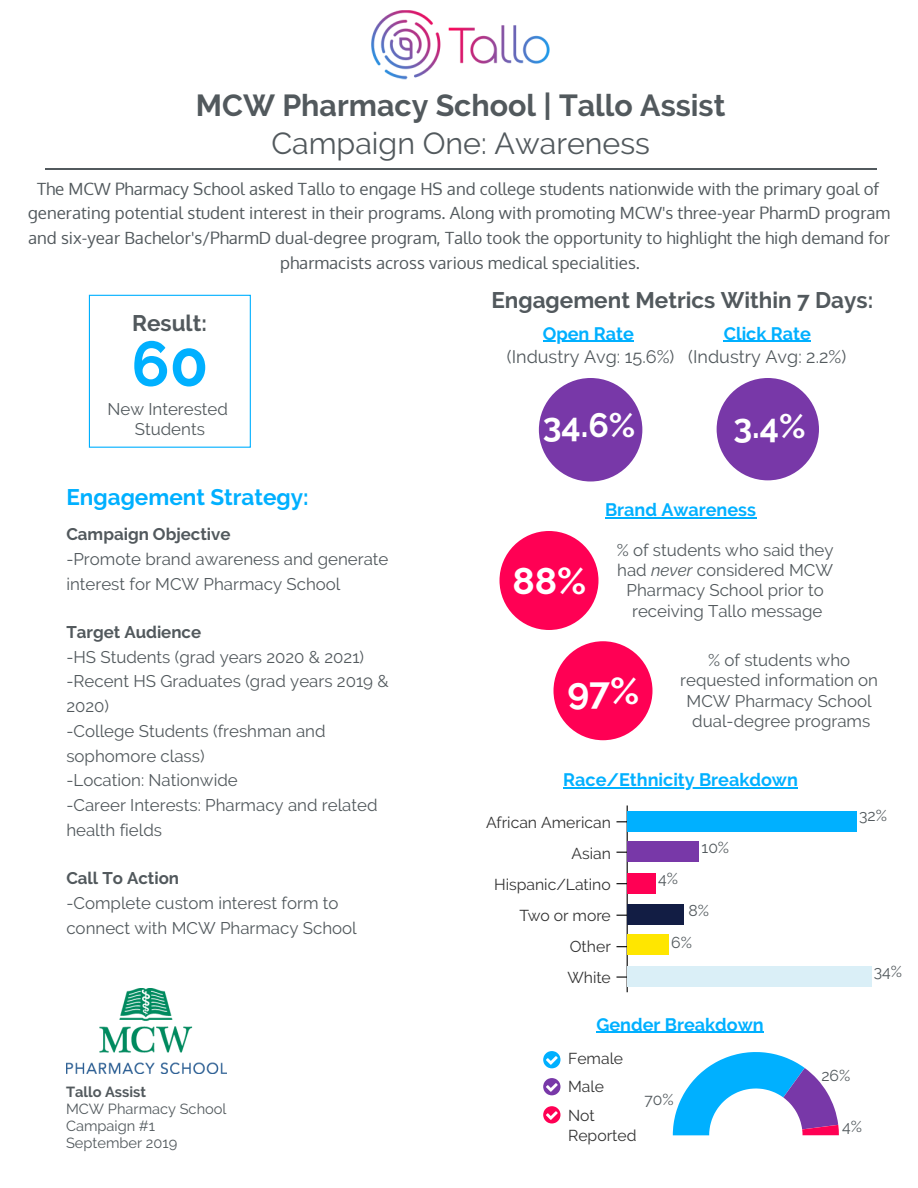
<style>
.page{position:relative;width:918px;height:1188px;background:#fff}
.page>*{position:absolute;margin:0;border:0;box-sizing:border-box;transform-origin:0 0}
.t1{font:700 63px "Raleway";color:#00b0ff}
.t2{font:700 37.2px "Raleway";color:#fff}
.t3{font:700 33.75px "Raleway";color:#fff}
.t4{font:700 30.3px "Raleway";color:#52595d}
.t5{font:30.3px "Raleway";color:#52595d}
.t6{font:700 22.5px "Raleway";color:#52595d}
.t7{font:700 22.5px "Raleway";color:#00b0ff}
.t8{font:700 18px "Raleway";color:#00b0ff}
.t9{font:18px "Raleway";color:#52595d}
.t10{font:16.8px/24.8px "Raleway";color:#52595d}
.t11{font:16.8px/24.8px "Oxygen";color:#52595d;text-align:center}
.t12{font:700 16.8px "Raleway";color:#52595d}
.t13{font:15.75px/31.2px "Raleway";color:#333;text-align:right}
.t14{font:15.75px/32.7px "Raleway";color:#52595d}
.t15{font:14.7px/16.8px "Raleway";color:#52595d}
.t16{font:700 14.7px "Raleway";color:#52595d}
.s1{font-style:italic}
</style>
<div class="page">
<svg style="left:617px;top:976px;width:10px;height:2px"></svg>
<hr style="left:627px;top:805px;width:1px;height:187px;background:#000">
<div style="left:628px;top:811px;width:229px;height:20px;background:#00b0ff"></div>
<div style="left:628px;top:841px;width:71px;height:21px;background:#7838a8"></div>
<div style="left:628px;top:873px;width:28px;height:20px;background:#ff0054"></div>
<div style="left:628px;top:904px;width:56px;height:21px;background:#121d44"></div>
<div style="left:628px;top:935px;width:41px;height:20px;background:#ffe600"></div>
<div style="left:628px;top:966px;width:244px;height:21px;background:#daeff7"></div>
<div style="left:500px;top:531px;width:99px;height:99px;background:#ff0054;border-radius:50%"></div>
<div style="left:717px;top:378px;width:102px;height:102px;background:#7838a8;border-radius:50%"></div>
<div style="left:89px;top:295px;width:162px;height:153px;border:1px solid #00b0ff"></div>
<hr style="left:45px;top:169px;width:831px;height:1px;background:#52595d">
<hr style="left:543px;top:341px;width:91px;height:1px;background:#00b0ff">
<hr style="left:724px;top:341px;width:87px;height:1px;background:#00b0ff">
<div style="left:539px;top:378px;width:103px;height:103px;background:#7838a8;border-radius:50%"></div>
<hr style="left:605px;top:517px;width:151px;height:2px;background:#00b0ff">
<img style="left:371px;top:10px;width:179px;height:70px">
<hr style="left:596px;top:1032px;width:168px;height:1px;background:#00b0ff">
<img style="left:66px;top:989px;width:160px;height:84px">
<div style="left:554px;top:641px;width:99px;height:99px;background:#ff0054;border-radius:50%"></div>
<hr style="left:563px;top:787px;width:235px;height:2px;background:#00b0ff">
<svg style="left:673px;top:1052px;width:166px;height:83px"></svg>
<svg style="left:543px;top:1051px;width:17px;height:17px"></svg>
<svg style="left:543px;top:1106px;width:17px;height:17px"></svg>
<svg style="left:543px;top:1078px;width:17px;height:17px"></svg>
<h3 class="t4" style="left:196px;top:88px;width:531px">MCW Pharmacy School | Tallo Assist</h3>
<h3 class="t5" style="left:271px;top:126px;width:380px">Campaign One: Awareness</h3>
<p class="t11" style="left:28px;top:176px;width:864px">The MCW Pharmacy School asked Tallo to engage HS and college students nationwide with the primary goal of generating potential student interest in their programs. Along with promoting MCW's three-year PharmD program and six-year Bachelor's/PharmD dual-degree program, Tallo took the opportunity to highlight the high demand for pharmacists across various medical specialities.</p>
<h3 class="t6" style="left:132px;top:310px;width:76px">Result:</h3>
<h1 class="t1" style="left:131px;top:328px;width:78px">60</h1>
<p class="t10" style="left:107px;top:399px;width:122px;line-height:20.2px;text-align:center">New Interested<br>Students</p>
<h3 class="t7" style="left:66px;top:484px;width:244px">Engagement Strategy:</h3>
<p class="t12" style="left:66px;top:524px;width:166px">Campaign Objective</p>
<p class="t10" style="left:66px;top:546px;width:324px">-Promote brand awareness and generate interest for MCW Pharmacy School</p>
<p class="t12" style="left:66px;top:622px;width:136px">Target Audience</p>
<p class="t10" style="left:66px;top:644px;width:324px">-HS Students (grad years 2020 &amp; 2021) -Recent HS Graduates (grad years 2019 &amp;<br>2020)<br>-College Students (freshman and sophomore class)<br>-Location: Nationwide<br>-Career Interests: Pharmacy and related health fields</p>
<p class="t12" style="left:66px;top:869px;width:114px">Call To Action</p>
<p class="t10" style="left:66px;top:891px;width:292px">-Complete custom interest form to connect with MCW Pharmacy School</p>
<p class="t16" style="left:66px;top:1083px;width:82px">Tallo Assist</p>
<p class="t15" style="left:66px;top:1100px;width:162px">MCW Pharmacy School<br>Campaign #1<br>September 2019</p>
<h3 class="t6" style="left:491px;top:287px;width:383px">Engagement Metrics Within 7 Days:</h3>
<p class="t8" style="left:543px;top:323px;width:92px">Open Rate</p>
<p class="t9" style="left:507px;top:347px;width:169px">(Industry Avg: 15.6%)</p>
<p class="t8" style="left:724px;top:323px;width:89px">Click Rate</p>
<p class="t9" style="left:688px;top:347px;width:159px">(Industry Avg: 2.2%)</p>
<h3 class="t3" style="left:543px;top:405px;width:94px">34.6%</h3>
<h3 class="t3" style="left:733px;top:406px;width:74px">3.4%</h3>
<h2 class="t2" style="left:512px;top:560px;width:76px">88%</h2>
<p class="t8" style="left:605px;top:500px;width:153px">Brand Awareness</p>
<p class="t10" style="left:617px;top:540px;width:218px;line-height:20.2px;text-align:center">% of students who said they had <span class="s1">never</span> considered MCW<br>Pharmacy School prior to receiving Tallo message</p>
<h2 class="t2" style="left:567px;top:670px;width:73px">97%</h2>
<p class="t10" style="left:680px;top:650px;width:199px;line-height:20.2px;text-align:center">% of students who requested information on<br>MCW Pharmacy School dual-degree programs</p>
<p class="t8" style="left:563px;top:770px;width:236px">Race/Ethnicity Breakdown</p>
<p class="t13" style="left:486px;top:807px;width:126px">African American<br>Asian<br>Hispanic/Latino<br>Two or more<br>Other<br>White</p>
<p class="t14" style="left:702px;top:831px;width:29px">10%</p>
<p class="t14" style="left:658px;top:862px;width:21px">4%</p>
<p class="t14" style="left:671px;top:894px;width:39px;text-indent:17px">8%<br>6%</p>
<p class="t8" style="left:596px;top:1014px;width:169px">Gender Breakdown</p>
<p class="t13" style="left:568px;top:1043px;width:57px">Female</p>
<p class="t13" style="left:568px;top:1071px;width:37px">Male</p>
<p class="t13" style="left:568px;top:1105px;width:70px;line-height:20.2px;text-align:left">Not<br>Reported</p>
<p class="t14" style="left:644px;top:1083px;width:31px">70%</p>
<p class="t14" style="left:859px;top:799px;width:29px">32%</p>
<p class="t14" style="left:874px;top:955px;width:30px">34%</p>
<p class="t14" style="left:821px;top:1059px;width:30px">26%</p>
<p class="t14" style="left:842px;top:1110px;width:21px">4%</p>
</div>
